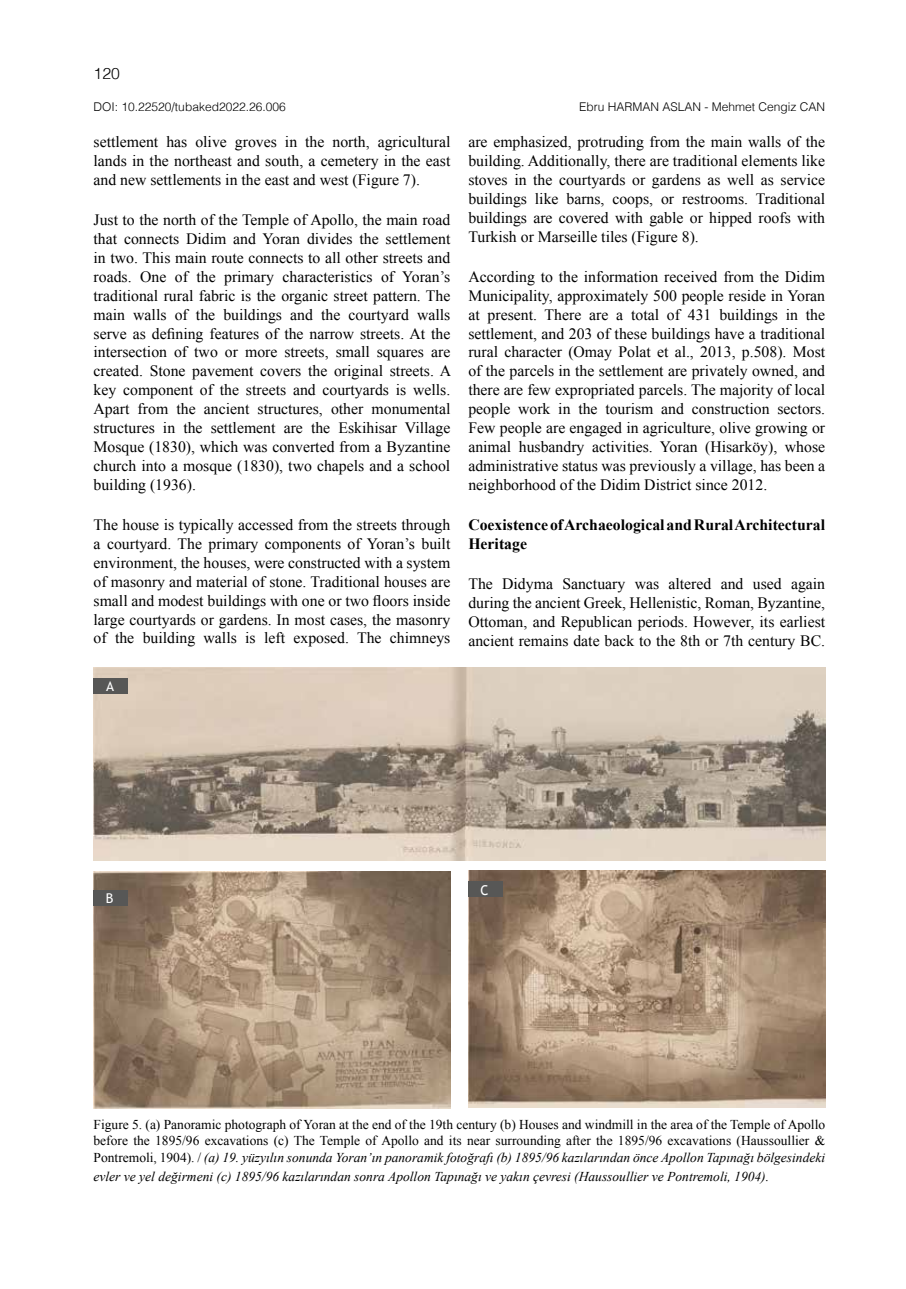
<style>
.page{position:relative;width:906px;height:1289px;background:#fff}
.page>*{position:absolute;margin:0;border:0;box-sizing:border-box;transform-origin:0 0}
.t1{font:15.75px/18.9px "Times New Roman";color:#000;text-align:justify}
.t2{font:700 15.75px/18.9px "Times New Roman";color:#000}
.t3{font:300 15.75px "Helvetica";color:#000}
.t4{font:13.5px/16.2px "Times New Roman";color:#000;text-align:justify}
.t5{font:italic 13.5px "Times New Roman";color:#000}
.t6{font:13.5px "Trebuchet MS";color:#fff}
.t7{font:300 12px "Helvetica";color:#000}
.s1{font-style:italic}
</style>
<div class="page">
<img style="left:468px;top:870px;width:357px;height:237px">
<img style="left:94px;top:668px;width:731px;height:192px">
<img style="left:94px;top:871px;width:356px;height:237px">
<div style="left:94px;top:890px;width:34px;height:15px;background:#575756"></div>
<div style="left:94px;top:678px;width:34px;height:15px;background:#575756"></div>
<div style="left:468px;top:881px;width:34px;height:16px;background:#575756"></div>
<p class="t3" style="left:94px;top:60px;width:28px">120</p>
<p class="t7" style="left:94px;top:96px;width:194px">DOI: 10.22520/tubaked2022.26.006</p>
<p class="t7" style="left:579px;top:96px;width:248px">Ebru HARMAN ASLAN - Mehmet Cengiz CAN</p>
<p class="t1" style="left:94px;top:132px;width:358px">settlement has olive groves in the north, agricultural lands in the northeast and south, a cemetery in the east and new settlements in the east and west (Figure 7).</p>
<p class="t1" style="left:94px;top:210px;width:359px">Just to the north of the Temple of Apollo, the main road that connects Didim and Yoran divides the settlement in two. This main route connects to all other streets and roads. One of the primary characteristics of Yoran’s traditional rural fabric is the organic street pattern. The main walls of the buildings and the courtyard walls serve as defining features of the narrow streets. At the intersection of two or more streets, small squares are created. Stone pavement covers the original streets. A key component of the streets and courtyards is wells.<br>Apart from the ancient structures, other monumental structures in the settlement are the Eskihisar Village Mosque (1830), which was converted from a Byzantine church into a mosque (1830), two chapels and a school building (1936).</p>
<p class="t1" style="left:94px;top:515px;width:358px">The house is typically accessed from the streets through a courtyard. The primary components of Yoran’s built environment, the houses, were constructed with a system of masonry and material of stone. Traditional houses are small and modest buildings with one or two floors inside large courtyards or gardens. In most cases, the masonry of the building walls is left exposed. The chimneys</p>
<p class="t1" style="left:468px;top:132px;width:358px">are emphasized, protruding from the main walls of the building. Additionally, there are traditional elements like stoves in the courtyards or gardens as well as service buildings like barns, coops, or restrooms. Traditional buildings are covered with gable or hipped roofs with Turkish or Marseille tiles (Figure 8).</p>
<p class="t1" style="left:468px;top:267px;width:358px">According to the information received from the Didim Municipality, approximately 500 people reside in Yoran at present. There are a total of 431 buildings in the settlement, and 203 of these buildings have a traditional rural character (Omay Polat et al., 2013, p.508). Most of the parcels in the settlement are privately owned, and there are few expropriated parcels. The majority of local people work in the tourism and construction sectors.<br>Few people are engaged in agriculture, olive growing or animal husbandry activities. Yoran (Hisarköy), whose administrative status was previously a village, has been a neighborhood of the Didim District since 2012.</p>
<p class="t2" style="left:468px;top:515px;width:358px">Coexistence of Archaeological and Rural Architectural<br>Heritage</p>
<p class="t1" style="left:468px;top:574px;width:358px">The Didyma Sanctuary was altered and used again during the ancient Greek, Hellenistic, Roman, Byzantine, Ottoman, and Republican periods. However, its earliest ancient remains date back to the 8th or 7th century BC.</p>
<p class="t6" style="left:106px;top:678px;width:9px">A</p>
<p class="t6" style="left:106px;top:890px;width:9px">B</p>
<p class="t6" style="left:480px;top:881px;width:10px">C</p>
<p class="t4" style="left:94px;top:1116px;width:733px">Figure 5. (a) Panoramic photograph of Yoran at the end of the 19th century (b) Houses and windmill in the area of the Temple of Apollo before the 1895/96 excavations (c) The Temple of Apollo and its near surrounding after the 1895/96 excavations (Haussoullier &amp; Pontremoli, 1904). / <span class="s1">(a) 19. yüzyılın sonunda Yoran’ın panoramik fotoğrafı (b) 1895/96 kazılarından önce Apollon Tapınağı bölgesindeki</span></p>
<p class="t5" style="left:94px;top:1166px;width:677px">evler ve yel değirmeni (c) 1895/96 kazılarından sonra Apollon Tapınağı ve yakın çevresi (Haussoullier ve Pontremoli, 1904).</p>
</div>
